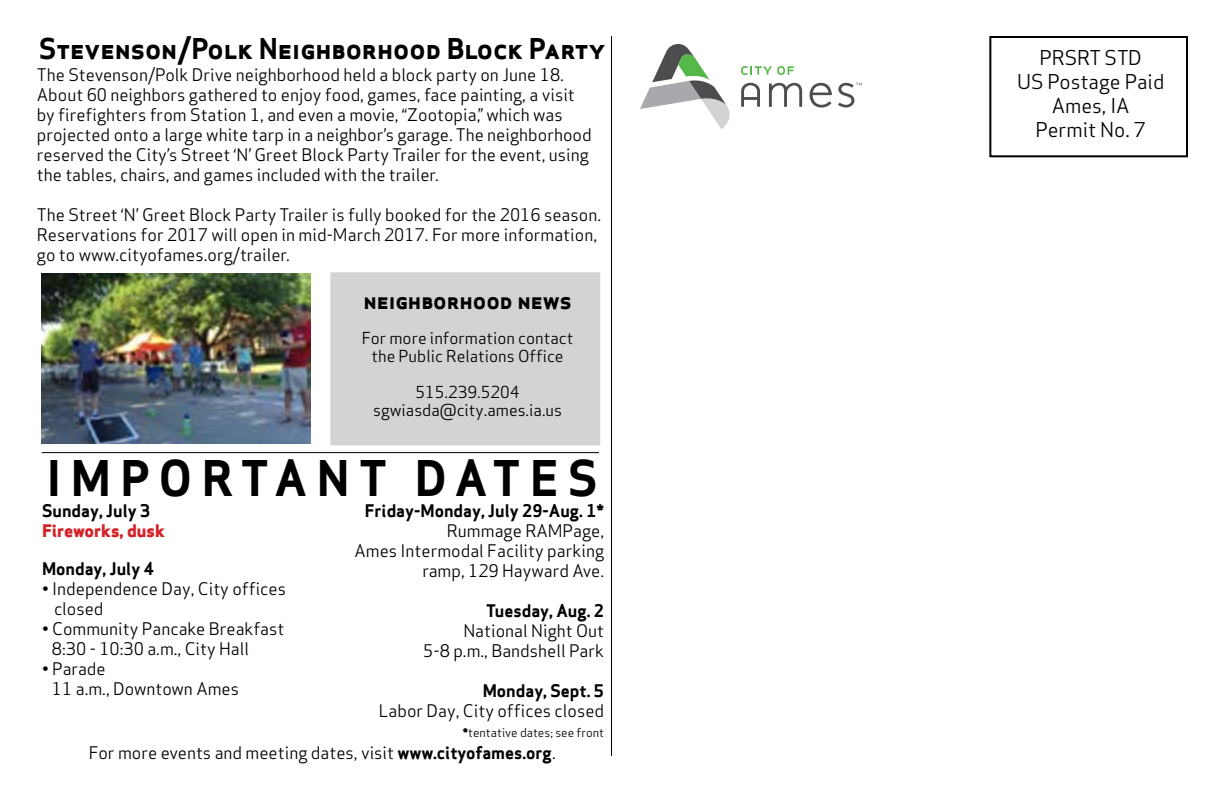
<style>
.page{position:relative;width:1224px;height:792px;background:#fff}
.page>*{position:absolute;margin:0;border:0;box-sizing:border-box;transform-origin:0 0}
.t1{font:700 48px "Apex Sans H";letter-spacing:.2em;color:#000}
.t2{font:28px "Apex Sans H Bold Caps";color:#000}
.t3{font:23.4px "Apex Sans H Bold Caps";color:#000}
.t4{font:20px/24px "Apex Sans H";color:#000;text-align:center}
.t5{font:17px/20px "Apex Sans";color:#000}
.t6{font:700 17px "Apex Sans";color:#000}
.t7{font:800 17px "Apex Sans";color:#d2232a}
.t8{font:16.2px/18px "Apex Sans";color:#000;text-align:center}
.t9{font:12px "Apex Sans";color:#000}
.s1{font-weight:700}
</style>
<div class="page">
<svg style="left:741px;top:66px;width:53px;height:9px"></svg>
<svg style="left:640px;top:44px;width:90px;height:85px"></svg>
<svg style="left:769px;top:83px;width:33px;height:24px"></svg>
<svg style="left:810px;top:83px;width:22px;height:25px"></svg>
<svg style="left:741px;top:83px;width:19px;height:24px"></svg>
<svg style="left:838px;top:83px;width:24px;height:25px"></svg>
<div style="left:989px;top:36px;width:199px;height:121px;border:2px solid #000"></div>
<hr style="left:42px;top:452px;width:557px;height:1px;background:#000">
<hr style="left:611px;top:36px;width:1px;height:720px;background:#000">
<div style="left:330px;top:272px;width:270px;height:173px;background:#d1d3d4;border:2px solid #d1d3d4"></div>
<img style="left:42px;top:274px;width:268px;height:169px">
<h2 class="t2" style="left:39px;top:30px;width:568px">Stevenson/Polk Neighborhood Block Party</h2>
<p class="t5" style="left:37px;top:63px;width:556px">The Stevenson/Polk Drive neighborhood held a block party on June 18.<br>About 60 neighbors gathered to enjoy food, games, face painting, a visit by firefighters from Station 1, and even a movie, “Zootopia,” which was projected onto a large white tarp in a neighbor’s garage. The neighborhood reserved the City’s Street ‘N’ Greet Block Party Trailer for the event, using the tables, chairs, and games included with the trailer.</p>
<p class="t5" style="left:37px;top:203px;width:566px">The Street ‘N’ Greet Block Party Trailer is fully booked for the 2016 season.<br>Reservations for 2017 will open in mid-March 2017. For more information, go to www.cityofames.org/trailer.</p>
<h3 class="t3" style="left:363px;top:285px;width:210px">neighborhood news</h3>
<p class="t8" style="left:362px;top:328px;width:213px">For more information contact the Public Relations Office</p>
<p class="t8" style="left:373px;top:382px;width:191px">515.239.5204 sgwiasda@city.ames.ia.us</p>
<h1 class="t1" style="left:47px;top:448px;width:553px">IMPORTANT DATES</h1>
<p class="t6" style="left:42px;top:500px;width:110px">Sunday, July 3</p>
<p class="t7" style="left:42px;top:520px;width:124px">Fireworks, dusk</p>
<p class="t6" style="left:42px;top:558px;width:113px">Monday, July 4</p>
<p class="t5" style="left:54px;top:577px;width:234px;text-indent:-12px">• Independence Day, City offices closed</p>
<p class="t5" style="left:52px;top:617px;width:234px;text-indent:-10px">• Community Pancake Breakfast<br>8:30 - 10:30 a.m., City Hall</p>
<p class="t5" style="left:52px;top:657px;width:189px;text-indent:-10px">• Parade<br>11 a.m., Downtown Ames</p>
<p class="t6" style="left:365px;top:500px;width:241px">Friday-Monday, July 29-Aug. 1*</p>
<p class="t5" style="left:354px;top:519px;width:251px;text-align:right">Rummage RAMPage,<br>Ames Intermodal Facility parking ramp, 129 Hayward Ave.</p>
<p class="t6" style="left:486px;top:600px;width:119px">Tuesday, Aug. 2</p>
<p class="t5" style="left:423px;top:619px;width:182px;text-align:right">National Night Out<br>5-8 p.m., Bandshell Park</p>
<p class="t6" style="left:483px;top:680px;width:123px">Monday, Sept. 5</p>
<p class="t5" style="left:379px;top:699px;width:227px">Labor Day, City offices closed</p>
<p class="t9" style="left:463px;top:723px;width:143px"><span class="s1">*</span>tentative dates; see front</p>
<p class="t5" style="left:89px;top:741px;width:468px">For more events and meeting dates, visit <span class="s1">www.cityofames.org</span>.</p>
<p class="t4" style="left:1017px;top:45px;width:149px">PRSRT STD<br>US Postage Paid<br>Ames, IA<br>Permit No. 7</p>
</div>
